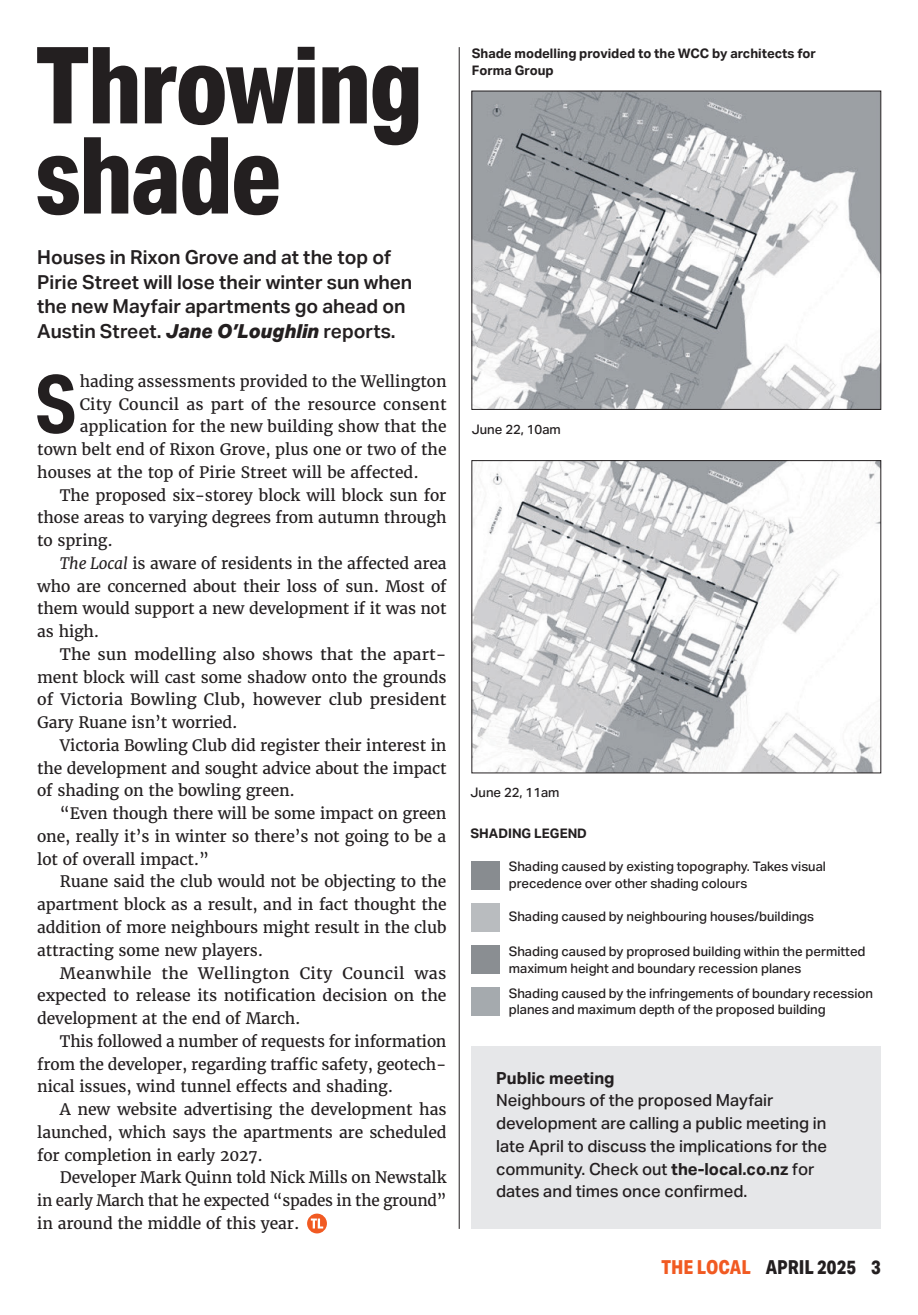
<style>
.page{position:relative;width:918px;height:1315px;background:#fff}
.page>*{position:absolute;margin:0;border:0;box-sizing:border-box;transform-origin:0 0}
.t1{font:800 106.75px/90.1px "Aktiv Grotesk Cd";letter-spacing:-.015em;color:#231f20}
.t2{font:700 79.45px "Aktiv Grotesk Cd";color:#231f20}
.t3{font:600 19.25px/24.5px "Aktiv Grotesk";color:#231f20}
.t4{font:800 19.25px "Aktiv Grotesk Cd";letter-spacing:.005em;color:#231f20}
.t5{font:500 16.62px/22.8px "Aktiv Grotesk";color:#231f20}
.t6{font:700 16.62px "Aktiv Grotesk";color:#231f20}
.t7{font:15.75px "Merriweather";letter-spacing:-.01em;color:#231f20}
.t8{font:15.75px "Merriweather";letter-spacing:.015em;color:#231f20}
.t9{font:500 13.12px/16.6px "Aktiv Grotesk";color:#231f20}
.t10{font:700 13.12px/16.6px "Aktiv Grotesk";color:#231f20}
.s1{font-weight:800;font-style:italic}
.s2{font-style:italic}
.s3{font-weight:700}
.s4{color:#f15a22}
</style>
<div class="page">
<hr style="left:459px;top:47px;width:1px;height:1181px;background:#231f20">
<svg style="left:307px;top:1213px;width:20px;height:20px"></svg>
<svg style="left:311px;top:1218px;width:12px;height:10px"></svg>
<div style="left:471px;top:1047px;width:410px;height:182px;background:#e6e7e9"></div>
<img style="left:473px;top:93px;width:406px;height:315px">
<div style="left:471px;top:91px;width:410px;height:319px;border:1px solid #231f20"></div>
<img style="left:473px;top:462px;width:406px;height:309px">
<div style="left:471px;top:460px;width:410px;height:313px;border:1px solid #231f20"></div>
<div style="left:472px;top:861px;width:28px;height:28px;background:#888c90"></div>
<div style="left:472px;top:903px;width:28px;height:28px;background:#b9bcbf"></div>
<div style="left:472px;top:945px;width:28px;height:28px;background:#8a8e92"></div>
<div style="left:472px;top:987px;width:28px;height:28px;background:#a5aaae"></div>
<h1 class="t1" style="left:36px;top:41px;width:388px">Throwing shade</h1>
<p class="t3" style="left:37px;top:245px;width:376px">Houses in Rixon Grove and at the top of Pirie Street will lose their winter sun when the new Mayfair apartments go ahead on Austin Street. <span class="s1">Jane O’Loughlin</span> reports.</p>
<h2 class="t2" style="left:35px;top:358px;width:43px">S</h2>
<p class="t7" style="left:80px;top:371px;width:368px">hading assessments provided to the Wellington</p>
<p class="t7" style="left:80px;top:394px;width:368px">City Council as part of the resource consent</p>
<p class="t7" style="left:80px;top:417px;width:368px">application for the new building show that the</p>
<p class="t7" style="left:37px;top:439px;width:411px">town belt end of Rixon Grove, plus one or two of the</p>
<p class="t7" style="left:37px;top:462px;width:383px">houses at the top of Pirie Street will be affected.</p>
<p class="t7" style="left:60px;top:485px;width:388px">The proposed six-storey block will block sun for</p>
<p class="t7" style="left:37px;top:508px;width:411px">those areas to varying degrees from autumn through</p>
<p class="t7" style="left:37px;top:530px;width:77px">to spring.</p>
<p class="t7" style="left:60px;top:553px;width:388px"><span class="s2">The Local</span> is aware of residents in the affected area</p>
<p class="t7" style="left:37px;top:576px;width:411px">who are concerned about their loss of sun. Most of</p>
<p class="t7" style="left:37px;top:599px;width:411px">them would support a new development if it was not</p>
<p class="t7" style="left:37px;top:621px;width:64px">as high.</p>
<p class="t7" style="left:60px;top:644px;width:388px">The sun modelling also shows that the apart-</p>
<p class="t7" style="left:37px;top:667px;width:411px">ment block will cast some shadow onto the grounds</p>
<p class="t7" style="left:37px;top:690px;width:411px">of Victoria Bowling Club, however club president</p>
<p class="t7" style="left:37px;top:713px;width:202px">Gary Ruane isn’t worried.</p>
<p class="t7" style="left:60px;top:735px;width:388px">Victoria Bowling Club did register their interest in</p>
<p class="t7" style="left:37px;top:758px;width:411px">the development and sought advice about the impact</p>
<p class="t7" style="left:37px;top:781px;width:259px">of shading on the bowling green.</p>
<p class="t7" style="left:60px;top:803px;width:388px">“Even though there will be some impact on green</p>
<p class="t7" style="left:37px;top:826px;width:411px">one, really it’s in winter so there’s not going to be a</p>
<p class="t7" style="left:37px;top:849px;width:173px">lot of overall impact.”</p>
<p class="t7" style="left:60px;top:872px;width:388px">Ruane said the club would not be objecting to the</p>
<p class="t7" style="left:37px;top:894px;width:411px">apartment block as a result, and in fact thought the</p>
<p class="t7" style="left:37px;top:917px;width:411px">addition of more neighbours might result in the club</p>
<p class="t7" style="left:37px;top:940px;width:228px">attracting some new players.</p>
<p class="t8" style="left:60px;top:963px;width:388px">Meanwhile the Wellington City Council was</p>
<p class="t7" style="left:37px;top:986px;width:411px">expected to release its notification decision on the</p>
<p class="t7" style="left:37px;top:1008px;width:265px">development at the end of March.</p>
<p class="t7" style="left:60px;top:1031px;width:388px">This followed a number of requests for information</p>
<p class="t7" style="left:37px;top:1054px;width:411px">from the developer, regarding traffic safety, geotech-</p>
<p class="t7" style="left:37px;top:1077px;width:357px">nical issues, wind tunnel effects and shading.</p>
<p class="t7" style="left:60px;top:1099px;width:388px">A new website advertising the development has</p>
<p class="t7" style="left:37px;top:1122px;width:411px">launched, which says the apartments are scheduled</p>
<p class="t7" style="left:37px;top:1145px;width:227px">for completion in early 2027.</p>
<p class="t7" style="left:60px;top:1168px;width:388px">Developer Mark Quinn told Nick Mills on Newstalk</p>
<p class="t7" style="left:37px;top:1190px;width:411px">in early March that he expected “spades in the ground”</p>
<p class="t7" style="left:37px;top:1213px;width:264px">in around the middle of this year.</p>
<p class="t10" style="left:472px;top:45px;width:345px">Shade modelling provided to the WCC by architects for<br>Forma Group</p>
<p class="t9" style="left:472px;top:421px;width:91px">June 22, 10am</p>
<p class="t9" style="left:470px;top:784px;width:91px">June 22, 11am</p>
<p class="t10" style="left:470px;top:825px;width:118px">SHADING LEGEND</p>
<p class="t9" style="left:509px;top:858px;width:319px">Shading caused by existing topography. Takes visual precedence over other shading colours</p>
<p class="t9" style="left:509px;top:908px;width:307px">Shading caused by neighbouring houses/buildings</p>
<p class="t9" style="left:509px;top:943px;width:358px">Shading caused by proprosed building within the permitted maximum height and boundary recession planes</p>
<p class="t9" style="left:509px;top:984px;width:366px">Shading caused by the infringements of boundary recession planes and maximum depth of the proposed building</p>
<p class="t6" style="left:496px;top:1068px;width:120px">Public meeting</p>
<p class="t5" style="left:496px;top:1089px;width:332px">Neighbours of the proposed Mayfair development are calling a public meeting in late April to discuss the implications for the community. Check out <span class="s3">the-local.co.nz</span> for dates and times once confirmed.</p>
<p class="t4" style="left:661px;top:1256px;width:221px"><span class="s4">THE LOCAL</span> APRIL 2025 3</p>
</div>
